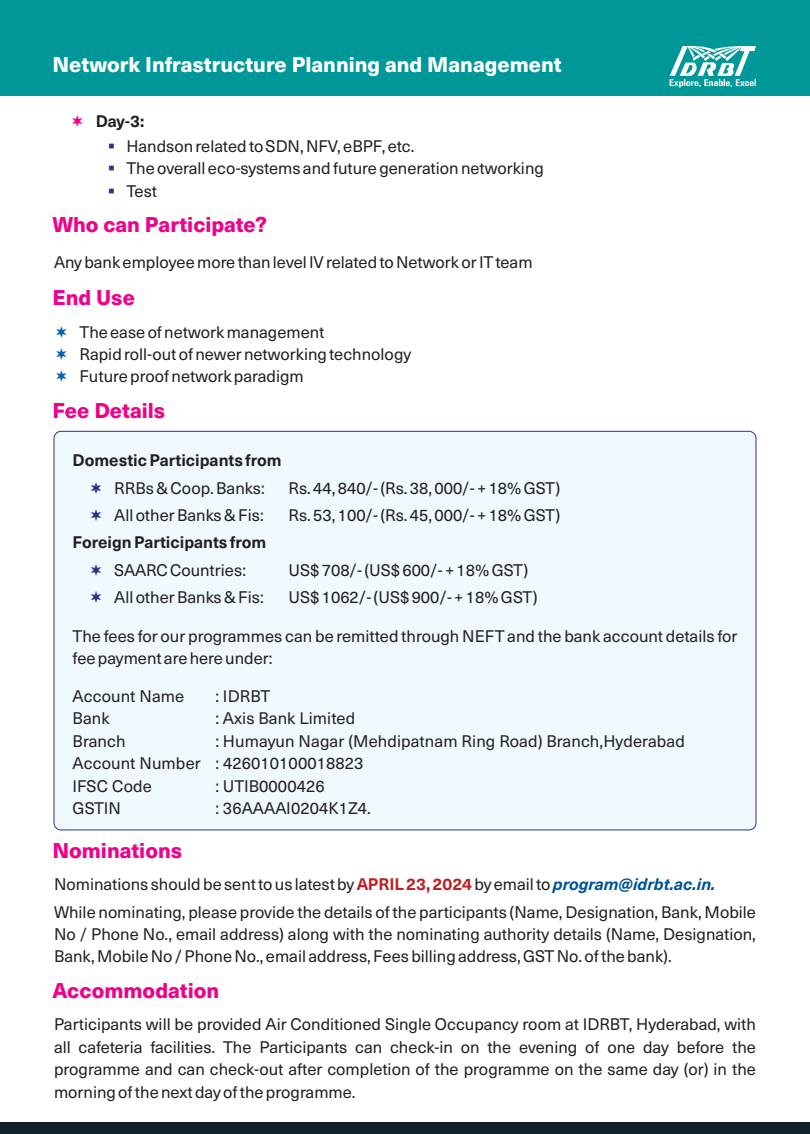
<style>
.page{position:relative;width:810px;height:1134px;background:#fff}
.page>*{position:absolute;margin:0;border:0;box-sizing:border-box;transform-origin:0 0}
.t1{font:800 21px "Neue Haas Unica";color:#ed028c}
.t2{font:800 21px "Neue Haas Unica";color:#fff}
.t3{font:16.5px/22.4px "Neue Haas Unica";color:#231f20}
.t4{font:700 16.5px "Neue Haas Unica";color:#231f20}
.s1{font-weight:700;color:#be1e23}
.s2{font-weight:700;font-style:italic;color:#015295}
</style>
<div class="page">
<div style="left:0;top:0;width:810px;height:96px;background:#009799"></div>
<svg style="left:670px;top:45px;width:86px;height:43px"></svg>
<div style="left:0;top:1122px;width:810px;height:12px;background:#112229"></div>
<div style="left:54px;top:431px;width:702px;height:399px;background:#f0f9fd;border:1px solid #293585;border-radius:7px"></div>
<p class="t2" style="left:52px;top:57px;width:511px">Network Infrastructure Planning and Management</p>
<p class="t4" style="left:96px;top:115px;width:50px">Day-3:</p>
<p class="t3" style="left:126px;top:137px;width:419px">Handson related to SDN, NFV, eBPF, etc.<br>The overall eco-systems and future generation networking<br>Test</p>
<p class="t1" style="left:52px;top:218px;width:216px">Who can Participate?</p>
<p class="t3" style="left:54px;top:253px;width:480px">Any bank employee more than level IV related to Network or IT team</p>
<p class="t1" style="left:52px;top:290px;width:84px">End Use</p>
<p class="t3" style="left:80px;top:322px;width:333px">The ease of network management<br>Rapid roll-out of newer networking technology<br>Future proof network paradigm</p>
<p class="t1" style="left:52px;top:403px;width:114px">Fee Details</p>
<p class="t4" style="left:73px;top:455px;width:211px">Domestic Participants from</p>
<p class="t3" style="left:114px;top:478px;width:152px">RRBs &amp; Coop. Banks:</p>
<p class="t3" style="left:289px;top:478px;width:48px">Rs. ,</p>
<p class="t3" style="left:313px;top:478px;width:249px">44 840/- (Rs. 38, 000/- + 18% GST)</p>
<p class="t3" style="left:114px;top:505px;width:151px">All other Banks &amp; Fis:</p>
<p class="t3" style="left:289px;top:505px;width:273px">Rs. 53, 00/- (Rs. 45, 000/- + 18% GST)</p>
<p class="t3" style="left:338px;top:505px;width:11px">1</p>
<p class="t4" style="left:73px;top:537px;width:195px">Foreign Participants from</p>
<p class="t3" style="left:114px;top:560px;width:134px">SAARC Countries:</p>
<p class="t3" style="left:289px;top:560px;width:241px">US$ 708/- (US$ 00/- + 18% GST)</p>
<p class="t3" style="left:402px;top:560px;width:11px">6</p>
<p class="t3" style="left:114px;top:587px;width:151px">All other Banks &amp; Fis:</p>
<p class="t3" style="left:289px;top:587px;width:251px">US$ 1062/- (US$ 00/- + 18% GST)</p>
<p class="t3" style="left:412px;top:587px;width:11px">9</p>
<p class="t3" style="left:73px;top:626px;width:666px">The fees for our programmes can be remitted through NEFT and the bank account details for fee payment are here under:</p>
<p class="t3" style="left:73px;top:687px;width:113px">Account Name</p>
<p class="t3" style="left:215px;top:687px;width:56px">: IDRBT</p>
<p class="t3" style="left:73px;top:709px;width:39px">Bank</p>
<p class="t3" style="left:215px;top:709px;width:141px">: Axis Bank Limited</p>
<p class="t3" style="left:73px;top:731px;width:55px">Branch</p>
<p class="t3" style="left:73px;top:731px;width:614px;text-indent:143px">: Humayun Nagar (Mehdipatnam Ring Road) Branch,Hyderabad<br>Account Number : 426010100018823<br>IFSC Code</p>
<p class="t3" style="left:215px;top:776px;width:111px">: UTIB0000426</p>
<p class="t3" style="left:73px;top:798px;width:50px">GSTIN</p>
<p class="t3" style="left:215px;top:798px;width:157px">: 36AAAAI0204K1Z4.</p>
<p class="t1" style="left:52px;top:843px;width:131px">Nominations</p>
<p class="t3" style="left:54px;top:872px;width:704px;line-height:27.3px">Nominations should be sent to us latest by <span class="s1">APRIL 23, 2024</span> by email to <span class="s2">program@idrbt.ac.in.<br></span>While nominating, please provide the details of the participants (Name, Designation, Bank, Mobile</p>
<p class="t3" style="left:54px;top:924px;width:704px">No / Phone No., email address) along with the nominating authority details (Name, Designation,<br>Bank, Mobile No / Phone No., email address, Fees billing address, GST No. of the bank).</p>
<p class="t1" style="left:52px;top:983px;width:168px">Accommodation</p>
<p class="t3" style="left:54px;top:1015px;width:704px;text-align:justify">Participants will be provided Air Conditioned Single Occupancy room at IDRBT, Hyderabad, with all cafeteria facilities. The Participants can check-in on the evening of one day before the programme and can check-out after completion of the programme on the same day (or) in the morning of the next day of the programme.</p>
</div>
